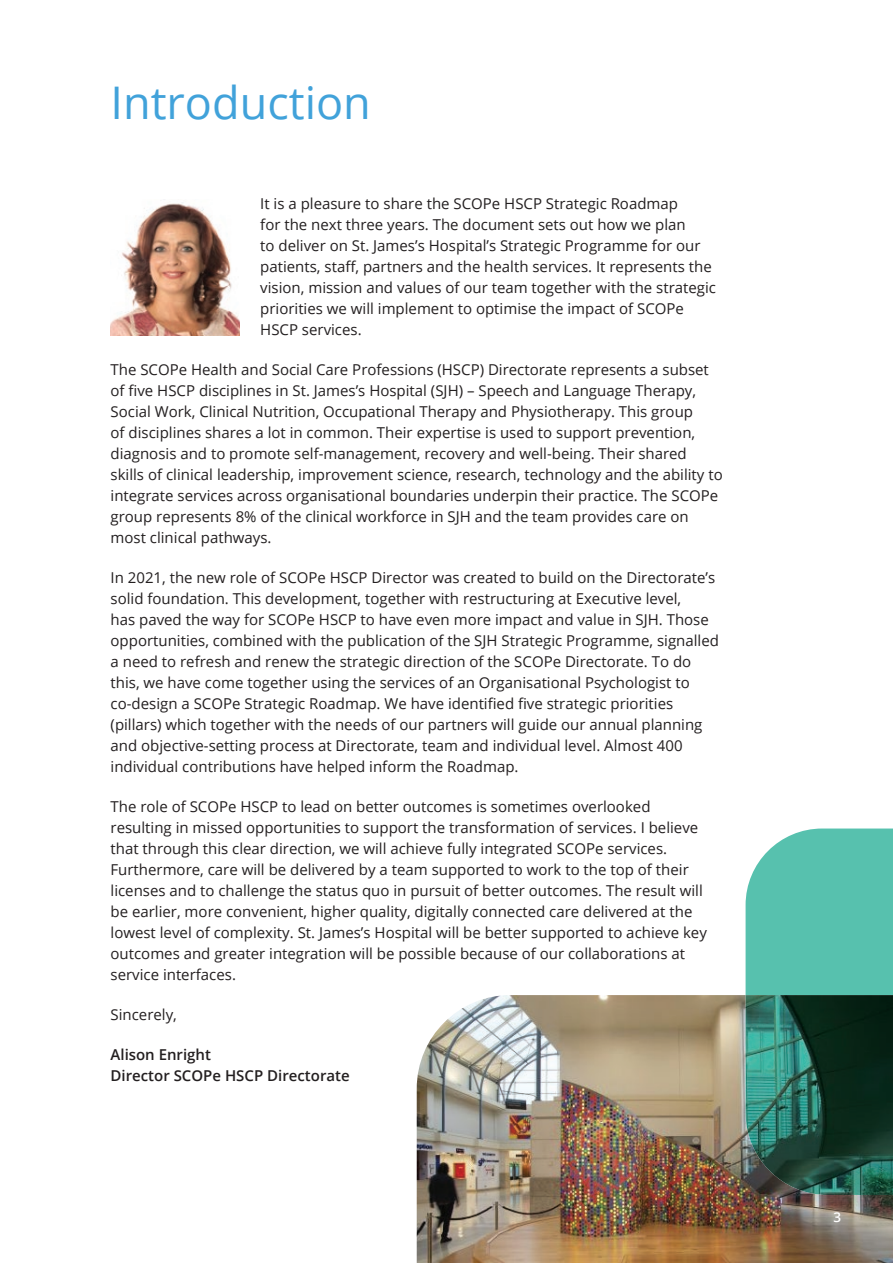
<style>
.page{position:relative;width:893px;height:1263px;background:#fff}
.page>*{position:absolute;margin:0;border:0;box-sizing:border-box;transform-origin:0 0}
.t1{font:45px "Open Sans";color:#41a2da}
.t2{font:15px/21px "Open Sans";color:#231f20}
.t3{font:600 15px/21px "Open Sans";color:#231f20}
.t4{font:600 13.5px "Open Sans";color:#fff}
</style>
<div class="page">
<div style="left:746px;top:828px;width:147px;height:167px;background:#57c1ae"></div>
<img style="left:111px;top:202px;width:128px;height:133px">
<img style="left:417px;top:995px;width:476px;height:268px">
<img style="left:746px;top:995px;width:147px;height:200px">
<h1 class="t1" style="left:111px;top:72px;width:262px">Introduction</h1>
<p class="t2" style="left:260px;top:192px;width:457px">It is a pleasure to share the SCOPe HSCP Strategic Roadmap<br>for the next three years. The document sets out how we plan<br>to deliver on St. James’s Hospital’s Strategic Programme for our patients, staff, partners and the health services. It represents the vision, mission and values of our team together with the strategic priorities we will implement to optimise the impact of SCOPe HSCP services.</p>
<p class="t2" style="left:111px;top:358px;width:614px">The SCOPe Health and Social Care Professions (HSCP) Directorate represents a subset of five HSCP disciplines in St. James’s Hospital (SJH) – Speech and Language Therapy, Social Work, Clinical Nutrition, Occupational Therapy and Physiotherapy. This group<br>of disciplines shares a lot in common. Their expertise is used to support prevention, diagnosis and to promote self-management, recovery and well-being. Their shared skills of clinical leadership, improvement science, research, technology and the ability to integrate services across organisational boundaries underpin their practice. The SCOPe group represents 8% of the clinical workforce in SJH and the team provides care on most clinical pathways.</p>
<p class="t2" style="left:111px;top:566px;width:610px">In 2021, the new role of SCOPe HSCP Director was created to build on the Directorate’s solid foundation. This development, together with restructuring at Executive level,<br>has paved the way for SCOPe HSCP to have even more impact and value in SJH. Those opportunities, combined with the publication of the SJH Strategic Programme, signalled a need to refresh and renew the strategic direction of the SCOPe Directorate. To do this, we have come together using the services of an Organisational Psychologist to co-design a SCOPe Strategic Roadmap. We have identified five strategic priorities (pillars) which together with the needs of our partners will guide our annual planning and objective-setting process at Directorate, team and individual level. Almost 400 individual contributions have helped inform the Roadmap.</p>
<p class="t2" style="left:111px;top:796px;width:598px">The role of SCOPe HSCP to lead on better outcomes is sometimes overlooked resulting in missed opportunities to support the transformation of services. I believe that through this clear direction, we will achieve fully integrated SCOPe services.<br>Furthermore, care will be delivered by a team supported to work to the top of their licenses and to challenge the status quo in pursuit of better outcomes. The result will be earlier, more convenient, higher quality, digitally connected care delivered at the lowest level of complexity. St. James’s Hospital will be better supported to achieve key outcomes and greater integration will be possible because of our collaborations at service interfaces.</p>
<p class="t2" style="left:111px;top:1004px;width:68px">Sincerely,</p>
<p class="t3" style="left:111px;top:1044px;width:241px">Alison Enright<br>Director SCOPe HSCP Directorate</p>
<p class="t4" style="left:833px;top:1208px;width:9px">3</p>
</div>
